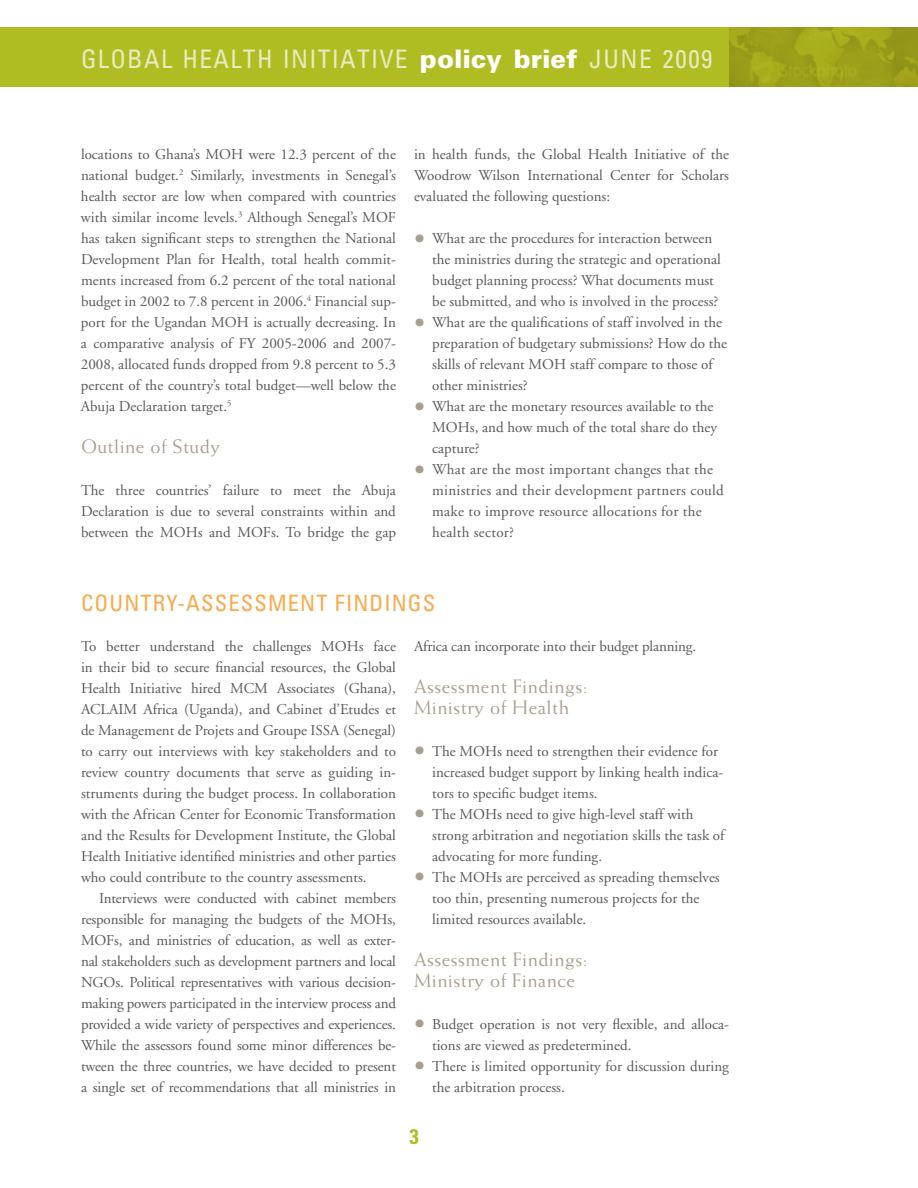
<style>
.page{position:relative;width:918px;height:1188px;background:#fff}
.page>*{position:absolute;margin:0;border:0;box-sizing:border-box;transform-origin:0 0}
.t1{font:condensed 25.5px "Univers";letter-spacing:.05em;color:#e7ebbd}
.t2{font:condensed 22.5px "Univers";letter-spacing:.05em;color:#faaa4b}
.t3{font:700 condensed 21px "Univers";color:#afbd22}
.t4{font:19.5px/21px "Weiss";letter-spacing:.025em;color:#a99e8d}
.t5{font:15px/21px "Adobe Garamond";color:#58595b}
.t6{font:15px/21px "Adobe Garamond";letter-spacing:.02em;color:#58595b}
.s1{font-weight:900;font-stretch:normal;color:#fff}
.s2{font-size:28.5px;color:#a99e8d}
</style>
<div class="page">
<div style="left:0;top:27px;width:918px;height:60px;background:#afbd22"></div>
<img style="left:729px;top:27px;width:189px;height:60px">
<h1 class="t1" style="left:81px;top:42px;width:539px">GLOBAL HEALTH IN ITIATIVE <span class="s1">policy brief</span> JUNE</h1>
<h1 class="t1" style="left:663px;top:42px;width:51px">2009</h1>
<p class="t5" style="left:81px;top:145px;width:317px;text-align:justify">locations to Ghana’s MOH were 12.3 percent of the national budget.<sup>2</sup> Similarly, investments in Senegal’s health sector are low when compared with countries with similar income levels.<sup>3</sup> Although Senegal’s MOF has taken significant steps to strengthen the National Development Plan for Health, total health commit&shy;ments increased from 6.2 percent of the total national budget in 2002 to 7.8 percent in 2006.<sup>4</sup> Financial sup&shy;port for the Ugandan MOH is actually decreasing. In a comparative analysis of FY 2005-2006 and 2007- 2008, allocated funds dropped from 9.8 percent to 5.3 percent of the country’s total budget—well below the Abuja Declaration target.<sup>5</sup></p>
<h3 class="t4" style="left:81px;top:436px;width:141px">Outline of Study</h3>
<p class="t5" style="left:81px;top:481px;width:316px;text-align:justify">The three countries’ failure to meet the Abuja Declaration is due to several constraints within and between the MOHs and MOFs. To bridge the gap</p>
<p class="t5" style="left:414px;top:145px;width:317px;text-align:justify">in health funds, the Global Health Initiative of the Woodrow Wilson International Center for Scholars evaluated the following questions:</p>
<p class="t5" style="left:432px;top:229px;width:290px;text-indent:-18px"><span class="s2">•</span> What are the procedures for interaction between the ministries during the strategic and operational budget planning process? What documents must be submitted, and who is involved in the process?</p>
<p class="t5" style="left:432px;top:313px;width:296px;text-indent:-18px"><span class="s2">•</span> What are the qualifications of staff involved in the preparation of budgetary submissions? How do the skills of relevant MOH staff compare to those of other ministries?</p>
<p class="t5" style="left:432px;top:397px;width:286px;text-indent:-18px"><span class="s2">•</span> What are the monetary resources available to the<br>MOHs, and how much of the total share do they capture?</p>
<p class="t6" style="left:432px;top:460px;width:293px;text-indent:-18px"><span class="s2">•</span> What are the most important changes that the ministries and their development partners could make to improve resource allocations for the health sector?</p>
<h2 class="t2" style="left:81px;top:589px;width:341px">COUNTRY-ASSESSMENT FI NDI NGS</h2>
<p class="t5" style="left:81px;top:636px;width:317px;text-align:justify">To better understand the challenges MOHs face in their bid to secure financial resources, the Global Health Initiative hired MCM Associates (Ghana), ACLAIM Africa (Uganda), and Cabinet d’Etudes et de Management de Projets and Groupe ISSA (Senegal) to carry out interviews with key stakeholders and to review country documents that serve as guiding in&shy;struments during the budget process. In collaboration with the African Center for Economic Transformation and the Results for Development Institute, the Global Health Initiative identified ministries and other parties who could contribute to the country assessments.</p>
<p class="t5" style="left:81px;top:888px;width:317px;text-align:justify;text-indent:18px">Interviews were conducted with cabinet members responsible for managing the budgets of the MOHs, MOFs, and ministries of education, as well as exter&shy;nal stakeholders such as development partners and local NGOs. Political representatives with various decision&shy;making powers participated in the interview process and provided a wide variety of perspectives and experiences.<br>While the assessors found some minor differences be&shy;tween the three countries, we have decided to present a single set of recommendations that all ministries in</p>
<p class="t5" style="left:414px;top:636px;width:284px">Africa can incorporate into their budget planning.</p>
<h3 class="t4" style="left:414px;top:675px;width:175px">Assessment Findings:<br>Ministry of Health</h3>
<p class="t5" style="left:432px;top:741px;width:293px;text-indent:-18px"><span class="s2">•</span> The MOHs need to strengthen their evidence for increased budget support by linking health indica&shy;tors to specific budget items.</p>
<p class="t5" style="left:432px;top:804px;width:294px;text-indent:-18px"><span class="s2">•</span> The MOHs need to give high-level staff with strong arbitration and negotiation skills the task of advocating for more funding.</p>
<p class="t5" style="left:432px;top:867px;width:289px;text-indent:-18px"><span class="s2">•</span> The MOHs are perceived as spreading themselves too thin, presenting numerous projects for the limited resources available.</p>
<h3 class="t4" style="left:414px;top:948px;width:175px">Assessment Findings:<br>Ministry of Finance</h3>
<p class="t5" style="left:432px;top:1014px;width:298px;text-indent:-18px"><span class="s2">•</span> Budget operation is not very flexible, and alloca&shy;tions are viewed as predetermined.</p>
<p class="t5" style="left:432px;top:1056px;width:298px;text-indent:-18px"><span class="s2">•</span> There is limited opportunity for discussion during the arbitration process.</p>
<h3 class="t3" style="left:409px;top:1124px;width:11px">3</h3>
</div>
